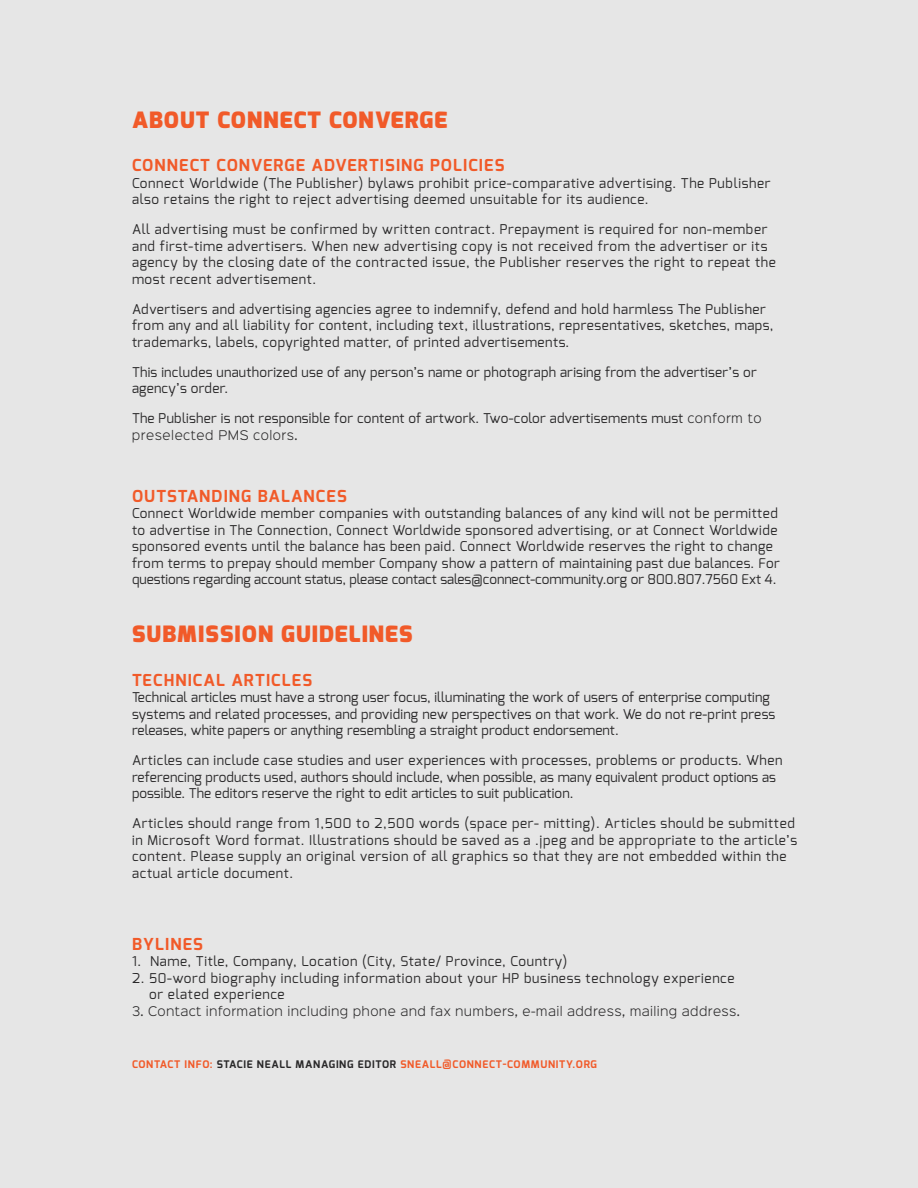
<style>
.page{position:relative;width:918px;height:1188px;background:#e6e6e6}
.page>*{position:absolute;margin:0;border:0;box-sizing:border-box;transform-origin:0 0}
.t1{font:900 22.5px "Exo";letter-spacing:.05em;color:#f15a29}
.t2{font:700 16.5px "Exo";letter-spacing:.07em;color:#f15a29}
.t3{font:13.5px/16.5px "Exo";letter-spacing:.04em;color:#292829}
.t4{font:13.5px/16.5px "Exo";letter-spacing:.01em;color:#292829}
.t5{font:13.5px/16.5px "Exo";letter-spacing:.02em;color:#292829}
.t6{font:300 12px "Sinkin Sans 300";letter-spacing:.03em;color:#292829}
.t7{font:700 10.5px "Exo";letter-spacing:.07em;color:#f15a29}
.s1{font-family:"Sinkin Sans 300";font-weight:300;font-size:12px}
.s2{color:#292829}
</style>
<div class="page">
<h1 class="t1" style="left:132px;top:105px;width:317px">ABOUT CONNECT CONVERGE</h1>
<p class="t2" style="left:132px;top:155px;width:374px">CONNECT CONVERGE ADVERTISING POLICIES</p>
<p class="t3" style="left:132px;top:175px;width:640px">Connect Worldwide (The Publisher) bylaws prohibit price-comparative advertising. The Publisher also retains the right to reject advertising deemed unsuitable for its audience.</p>
<p class="t3" style="left:132px;top:221px;width:645px">All advertising must be confirmed by written contract. Prepayment is required for non-member and first-time advertisers. When new advertising copy is not received from the advertiser or its agency by the closing date of the contracted issue, the Publisher reserves the right to repeat the most recent advertisement.</p>
<p class="t3" style="left:132px;top:300px;width:643px">Advertisers and advertising agencies agree to indemnify, defend and hold harmless The Publisher from any and all liability for content, including text, illustrations, representatives, sketches, maps, trademarks, labels, copyrighted matter, of printed advertisements.</p>
<p class="t5" style="left:132px;top:363px;width:626px">This includes unauthorized use of any person’s name or photograph arising from the advertiser’s or agency’s order.</p>
<p class="t5" style="left:132px;top:410px;width:631px">The Publisher is not responsible for content of artwork. Two-color advertisements must <span class="s1">conform to</span></p>
<p class="t6" style="left:132px;top:425px;width:167px">preselected PMS colors.</p>
<p class="t2" style="left:132px;top:485px;width:216px">OUTSTANDING BALANCES</p>
<p class="t3" style="left:132px;top:505px;width:649px">Connect Worldwide member companies with outstanding balances of any kind will not be permitted to advertise in The Connection, Connect Worldwide sponsored advertising, or at Connect Worldwide sponsored events until the balance has been paid. Connect Worldwide reserves the right to change from terms to prepay should member Company show a pattern of maintaining past due balances. For questions regarding account status, please contact sales@connect-community.org or 800.807.7560 Ext 4.</p>
<h1 class="t1" style="left:132px;top:620px;width:282px">SUBMISSION GUIDELINES</h1>
<p class="t2" style="left:132px;top:669px;width:182px">TECHNICAL ARTICLES</p>
<p class="t4" style="left:132px;top:689px;width:645px">Technical articles must have a strong user focus, illuminating the work of users of enterprise computing systems and related processes, and providing new perspectives on that work. We do not re-print press releases, white papers or anything resembling a straight product endorsement.</p>
<p class="t4" style="left:132px;top:752px;width:652px">Articles can include case studies and user experiences with processes, problems or products. When referencing products used, authors should include, when possible, as many equivalent product options as possible. The editors reserve the right to edit articles to suit publication.</p>
<p class="t3" style="left:132px;top:815px;width:667px">Articles should range from 1,500 to 2,500 words (space per- mitting). Articles should be submitted in Microsoft Word format. Illustrations should be saved as a .jpeg and be appropriate to the article’s content. Please supply an original version of all graphics so that they are not embedded within the actual article document.</p>
<p class="t2" style="left:132px;top:933px;width:72px">BYLINES</p>
<p class="t3" style="left:132px;top:953px;width:437px">1. Name, Title, Company, Location (City, State/ Province, Country)</p>
<p class="t3" style="left:149px;top:970px;width:587px;text-indent:-17px">2. 50-word biography including information about your HP business technology experience or elated experience</p>
<p class="t6" style="left:132px;top:1001px;width:610px">3. Contact information including phone and fax numbers, e-mail address, mailing address.</p>
<p class="t7" style="left:132px;top:1058px;width:467px">CONTACT INFO: <span class="s2">STACIE NEALL MANAGING EDITOR</span> SNEALL@CONNECT-COMMUNITY.ORG</p>
</div>
